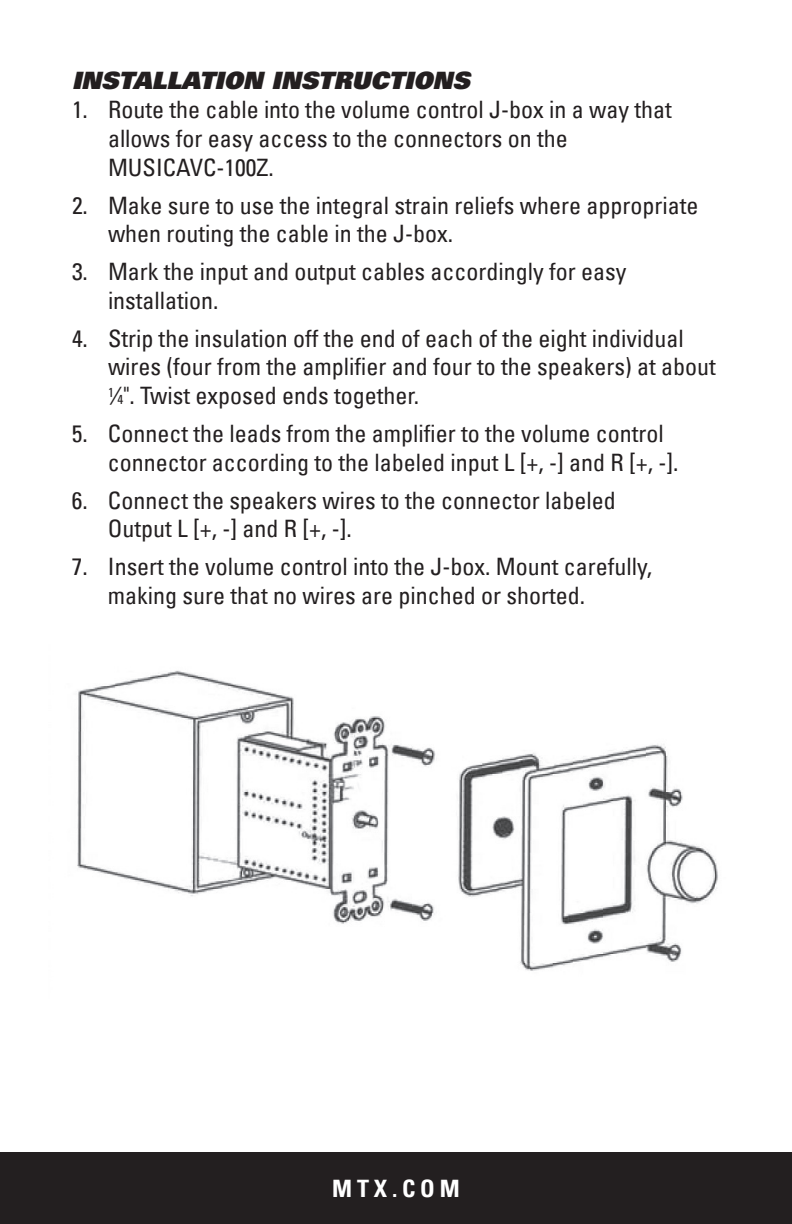
<style>
.page{position:relative;width:792px;height:1224px;background:#fff}
.page>*{position:absolute;margin:0;border:0;box-sizing:border-box;transform-origin:0 0}
.t1{font:condensed 24px/28.8px "Univers LT";color:#231f20}
.t2{font:italic 900 24px "Univers LT";color:#231f20}
.t3{font:700 condensed 24px "Univers LT";letter-spacing:.2em;color:#fff}
.s1{font-size:13.2px}
</style>
<div class="page">
<div style="left:0;top:1152px;width:792px;height:72px;background:#231f20"></div>
<img style="left:77px;top:670px;width:641px;height:301px">
<p class="t2" style="left:72px;top:65px;width:399px">INSTALLATION INSTRUCTIONS</p>
<p class="t1" style="left:108px;top:95px;width:565px;text-indent:-36px">1. Route the cable into the volume control J-box in a way that allows for easy access to the connectors on the<br>MUSICAVC-100Z.</p>
<p class="t1" style="left:108px;top:190px;width:592px;text-indent:-36px">2. Make sure to use the integral strain reliefs where appropriate when routing the cable in the J-box.</p>
<p class="t1" style="left:108px;top:257px;width:520px;text-indent:-36px">3. Mark the input and output cables accordingly for easy installation.</p>
<p class="t1" style="left:108px;top:323px;width:609px;text-indent:-36px">4. Strip the insulation off the end of each of the eight individual wires (four from the amplifier and four to the speakers) at about<br><sup>1</sup>⁄<span class="s1">4</span>". Twist exposed ends together.</p>
<p class="t1" style="left:108px;top:419px;width:572px;text-indent:-36px">5. Connect the leads from the amplifier to the volume control connector according to the labeled input L [+, -] and R [+, -].</p>
<p class="t1" style="left:108px;top:485px;width:509px;text-indent:-36px">6. Connect the speakers wires to the connector labeled<br>Output L [+, -] and R [+, -].</p>
<p class="t1" style="left:108px;top:552px;width:546px;text-indent:-36px">7. Insert the volume control into the J-box. Mount carefully, making sure that no wires are pinched or shorted.</p>
<p class="t3" style="left:332px;top:1173px;width:129px">MTX.COM</p>
</div>
